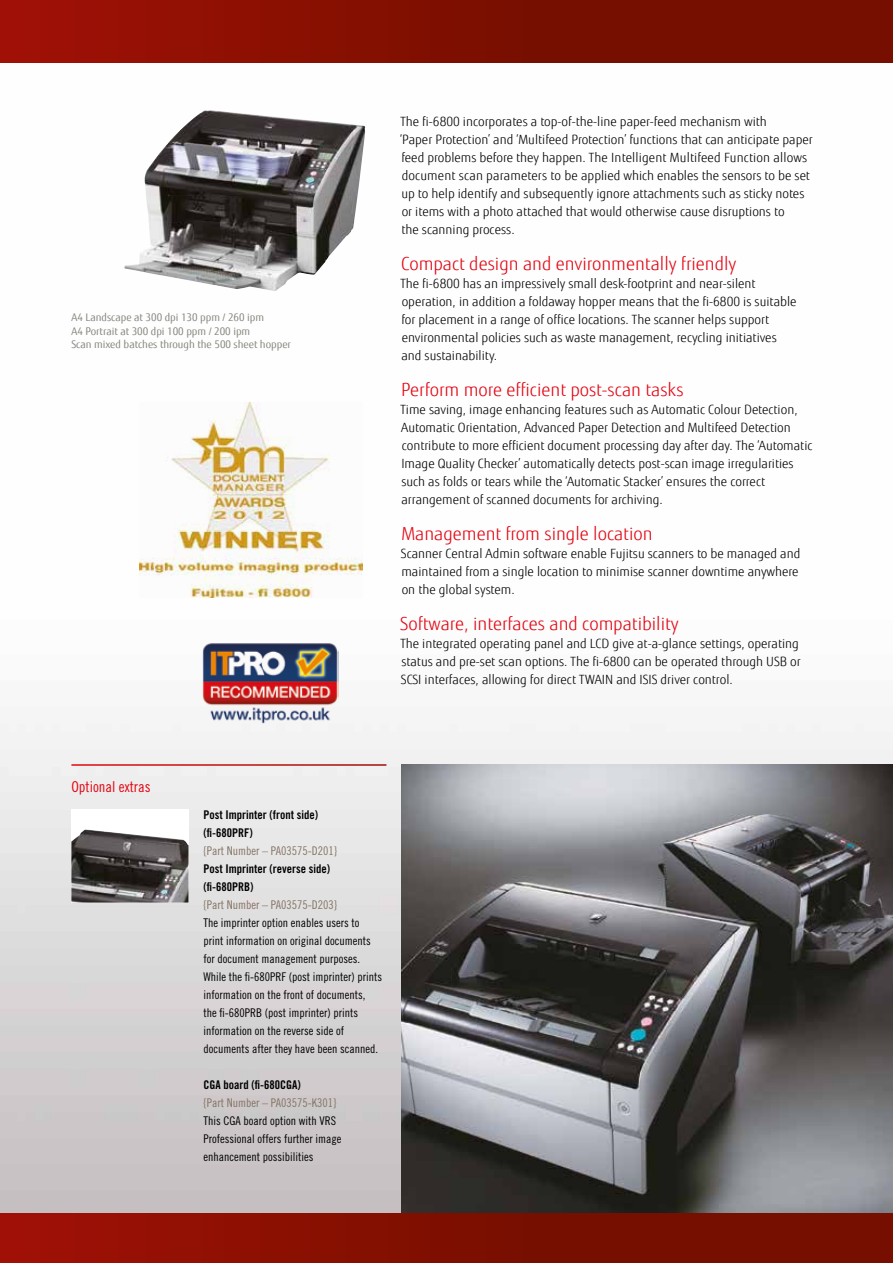
<style>
.page{position:relative;width:893px;height:1263px;background:#fff}
.page>*{position:absolute;margin:0;border:0;box-sizing:border-box;transform-origin:0 0}
.t1{font:300 18px "Fujitsu Sans";color:#e30613}
.t2{font:15px "Trade Gothic Cond Eighteen";color:#e30613}
.t3{font:300 12.75px/18px "Fujitsu Sans";color:#000}
.t4{font:12px/18px "Trade Gothic Cond Eighteen";color:#000}
.t5{font:12px/18px "Trade Gothic Bold Cond Twenty";color:#000}
.t6{font:12px "Trade Gothic Cond Eighteen";color:#847363}
.t7{font:10.5px/13.5px "Fujitsu Sans";color:#87867e}
</style>
<div class="page">
<img style="left:0;top:127px;width:893px;height:1086px">
<img style="left:401px;top:764px;width:492px;height:449px">
<div style="left:71px;top:809px;width:118px;height:93px;background:#fff"></div>
<img style="left:71px;top:829px;width:118px;height:73px">
<img style="left:139px;top:402px;width:223px;height:195px">
<hr style="left:71px;top:764px;width:315px;height:2px;background:#fff">
<img style="left:200px;top:641px;width:138px;height:83px">
<img style="left:124px;top:110px;width:241px;height:181px">
<div style="left:0;top:1213px;width:893px;height:50px;background:linear-gradient(to right,#9a1005,#6d0f00)"></div>
<div style="left:0;top:0;width:893px;height:63px;background:linear-gradient(to right,#9a1005,#6d0f00)"></div>
<p class="t7" style="left:71px;top:311px;width:221px">A4 Landscape at 300 dpi 130 ppm / 260 ipm<br>A4 Portrait at 300 dpi 100 ppm / 200 ipm<br>Scan mixed batches through the 500 sheet hopper</p>
<p class="t3" style="left:400px;top:112px;width:414px">The fi-6800 incorporates a top-of-the-line paper-feed mechanism with<br>‘Paper Protection’ and ‘Multifeed Protection’ functions that can anticipate paper feed problems before they happen. The Intelligent Multifeed Function allows document scan parameters to be applied which enables the sensors to be set up to help identify and subsequently ignore attachments such as sticky notes or items with a photo attached that would otherwise cause disruptions to<br>the scanning process.</p>
<h1 class="t1" style="left:401px;top:253px;width:337px">Compact design and environmentally friendly</h1>
<p class="t3" style="left:400px;top:274px;width:398px">The fi-6800 has an impressively small desk-footprint and near-silent operation, in addition a foldaway hopper means that the fi-6800 is suitable for placement in a range of office locations. The scanner helps support environmental policies such as waste management, recycling initiatives and sustainability.</p>
<h1 class="t1" style="left:401px;top:379px;width:284px">Perform more efficient post-scan tasks</h1>
<p class="t3" style="left:400px;top:400px;width:414px">Time saving, image enhancing features such as Automatic Colour Detection, Automatic Orientation, Advanced Paper Detection and Multifeed Detection contribute to more efficient document processing day after day. The ‘Automatic Image Quality Checker’ automatically detects post-scan image irregularities such as folds or tears while the ‘Automatic Stacker’ ensures the correct arrangement of scanned documents for archiving.</p>
<h1 class="t1" style="left:401px;top:523px;width:253px">Management from single location</h1>
<p class="t3" style="left:401px;top:544px;width:401px">Scanner Central Admin software enable Fujitsu scanners to be managed and maintained from a single location to minimise scanner downtime anywhere on the global system.</p>
<h1 class="t1" style="left:400px;top:613px;width:280px">Software, interfaces and compatibility</h1>
<p class="t3" style="left:400px;top:634px;width:402px">The integrated operating panel and LCD give at-a-glance settings, operating status and pre-set scan options. The fi-6800 can be operated through USB or<br>SCSI interfaces, allowing for direct TWAIN and ISIS driver control.</p>
<p class="t2" style="left:71px;top:777px;width:81px">Optional extras</p>
<p class="t5" style="left:203px;top:805px;width:116px">Post Imprinter (front side) (fi-680PRF)</p>
<p class="t6" style="left:203px;top:843px;width:135px">{Part Number – PA03575-D201}</p>
<p class="t5" style="left:203px;top:859px;width:128px">Post Imprinter (reverse side) (fi-680PRB)</p>
<p class="t6" style="left:203px;top:897px;width:135px">{Part Number – PA03575-D203}</p>
<p class="t4" style="left:203px;top:913px;width:180px">The imprinter option enables users to print information on original documents for document management purposes.<br>While the fi-680PRF (post imprinter) prints information on the front of documents,<br>the fi-680PRB (post imprinter) prints information on the reverse side of documents after they have been scanned.</p>
<p class="t5" style="left:203px;top:1075px;width:99px">CGA board (fi-680CGA)</p>
<p class="t6" style="left:203px;top:1095px;width:135px">{Part Number – PA03575-K301}</p>
<p class="t4" style="left:203px;top:1111px;width:139px">This CGA board option with VRS<br>Professional offers further image enhancement possibilities</p>
</div>
